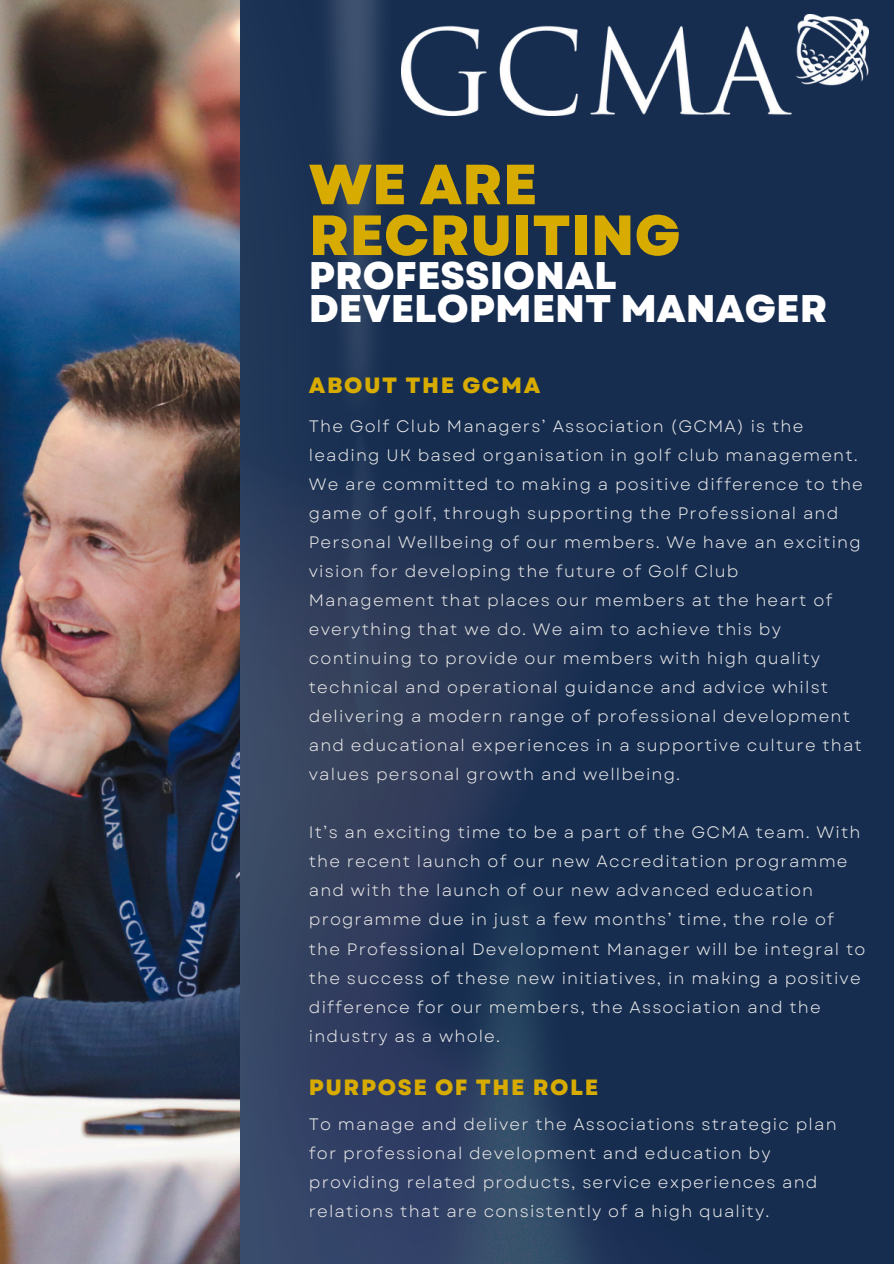
<style>
.page{position:relative;width:894px;height:1264px;background:#fff}
.page>*{position:absolute;margin:0;border:0;box-sizing:border-box;transform-origin:0 0}
.t1{font:800 56.55px/50.7px "Garet";color:#d7ab00}
.t2{font:800 38.55px/33.8px "Garet";color:#fff}
.t3{font:800 22.05px "Garet";letter-spacing:.07em;color:#d7ab00}
.t4{font:16.5px/29px "Garet";letter-spacing:.07em;color:#e6e6e6}
</style>
<div class="page">
<img style="left:240px;top:0;width:653px;height:1263px">
<img style="left:0;top:0;width:240px;height:1263px">
<img style="left:401px;top:14px;width:467px;height:102px">
<h1 class="t1" style="left:309px;top:159px;width:373px">WE ARE<br>RECRUITING</h1>
<p class="t2" style="left:309px;top:258px;width:520px">PROFESSIONAL<br>DEVELOPMENT MANAGER</p>
<p class="t3" style="left:309px;top:370px;width:233px">ABOUT THE GCMA</p>
<h3 class="t4" style="left:309px;top:412px;width:555px">The Golf Club Managers’ Association (GCMA) is the leading UK based organisation in golf club management.<br>We are committed to making a positive difference to the game of golf, through supporting the Professional and Personal Wellbeing of our members. We have an exciting vision for developing the future of Golf Club Management that places our members at the heart of everything that we do. We aim to achieve this by continuing to provide our members with high quality technical and operational guidance and advice whilst delivering a modern range of professional development and educational experiences in a supportive culture that values personal growth and wellbeing.</h3>
<p class="t4" style="left:309px;top:818px;width:558px">It’s an exciting time to be a part of the GCMA team. With the recent launch of our new Accreditation programme and with the launch of our new advanced education programme due in just a few months’ time, the role of the Professional Development Manager will be integral to the success of these new initiatives, in making a positive difference for our members, the Association and the industry as a whole.</p>
<h3 class="t3" style="left:309px;top:1071px;width:291px">PURPOSE OF THE ROLE</h3>
<h2 class="t4" style="left:309px;top:1110px;width:529px">To manage and deliver the Associations strategic plan for professional development and education by providing related products, service experiences and relations that are consistently of a high quality.</h2>
</div>
